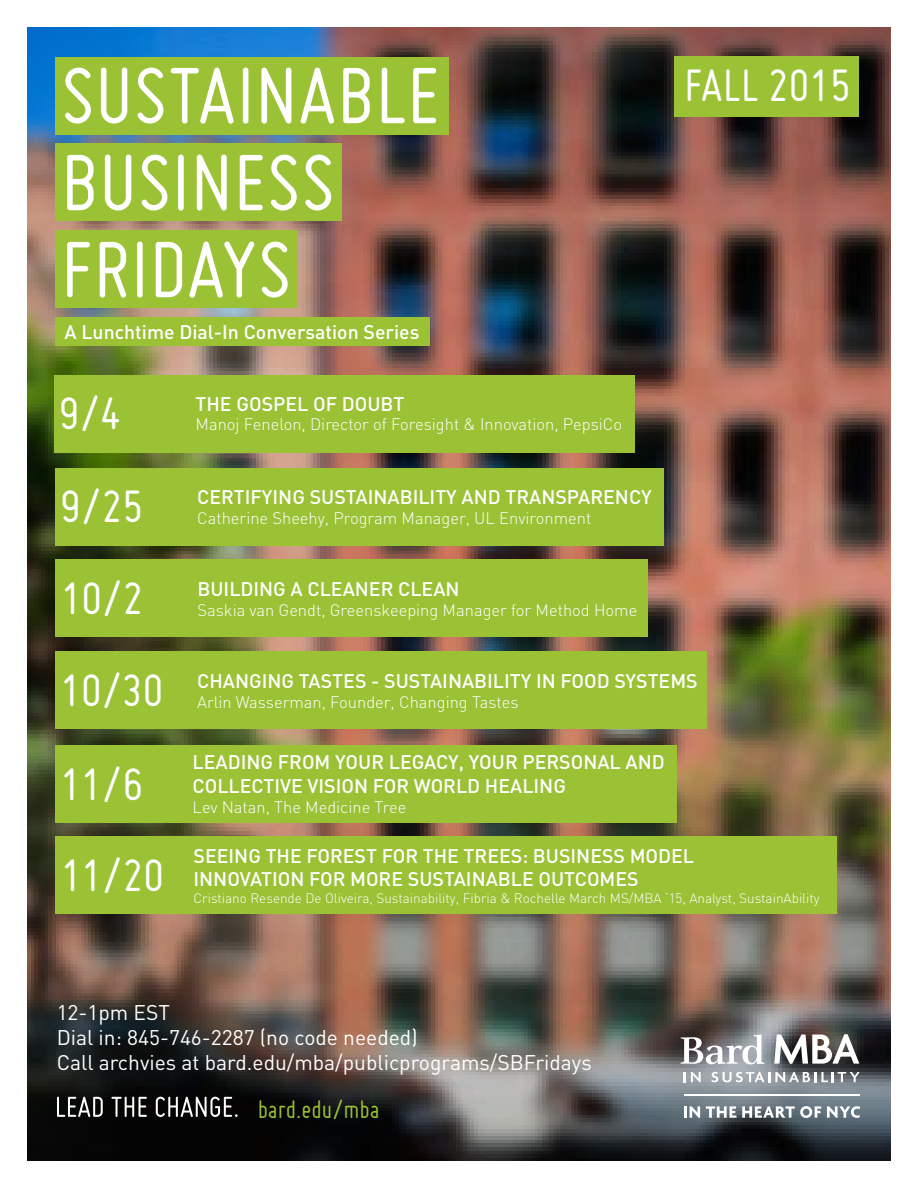
<style>
.page{position:relative;width:918px;height:1188px;background:#fff}
.page>*{position:absolute;margin:0;border:0;box-sizing:border-box;transform-origin:0 0}
.t1{font:87px/87px "Miso";letter-spacing:.015em;color:#fff}
.t2{font:49.5px "Miso";color:#fff}
.t3{font:27px "Miso";color:#9bc135}
.t4{font:21px/25.2px "DIN";color:#fff}
.t5{font:500 19.5px/23.4px "DIN";color:#fff}
.t6{font:300 16.5px "DIN";color:#fff}
.t7{font:300 13.5px "DIN";color:#fff}
</style>
<div class="page">
<img style="left:27px;top:27px;width:864px;height:1134px">
<svg style="left:57px;top:1097px;width:46px;height:20px"></svg>
<svg style="left:111px;top:1097px;width:36px;height:20px"></svg>
<svg style="left:156px;top:1096px;width:82px;height:21px"></svg>
<svg style="left:684px;top:1106px;width:16px;height:12px"></svg>
<svg style="left:706px;top:1106px;width:115px;height:12px"></svg>
<svg style="left:827px;top:1106px;width:33px;height:12px"></svg>
<hr style="left:684px;top:1094px;width:176px;height:2px;background:#fff">
<svg style="left:680px;top:1035px;width:85px;height:30px"></svg>
<svg style="left:774px;top:1034px;width:85px;height:30px"></svg>
<svg style="left:684px;top:1072px;width:17px;height:10px"></svg>
<svg style="left:712px;top:1072px;width:148px;height:10px"></svg>
<div style="left:56px;top:57px;width:393px;height:77px;background:#9bc135"></div>
<div style="left:56px;top:144px;width:286px;height:77px;background:#9bc135"></div>
<div style="left:56px;top:231px;width:241px;height:77px;background:#9bc135"></div>
<div style="left:56px;top:469px;width:608px;height:77px;background:#9bc135"></div>
<div style="left:56px;top:559px;width:592px;height:78px;background:#9bc135"></div>
<div style="left:56px;top:651px;width:651px;height:78px;background:#9bc135"></div>
<div style="left:55px;top:317px;width:375px;height:29px;background:#9bc135"></div>
<div style="left:56px;top:745px;width:621px;height:78px;background:#9bc135"></div>
<div style="left:56px;top:837px;width:781px;height:77px;background:#9bc135"></div>
<div style="left:54px;top:375px;width:580px;height:78px;background:#9bc135"></div>
<div style="left:675px;top:56px;width:184px;height:61px;background:#9bc135"></div>
<h1 class="t1" style="left:61px;top:51px;width:380px">SUSTAINABLE<br>BUSINESS<br>FRIDAYS</h1>
<p class="t5" style="left:65px;top:320px;width:356px">A Lunchtime Dial-In Conversation Series</p>
<h2 class="t2" style="left:59px;top:386px;width:63px">9/4</h2>
<p class="t5" style="left:196px;top:391px;width:66px">The Gospel</p>
<p class="t5" style="left:313px;top:391px;width:55px">of Doubt</p>
<p class="t6" style="left:196px;top:414px;width:428px">Manoj Fenelon, Director of Foresight &amp; Innovation, PepsiCo</p>
<h2 class="t2" style="left:61px;top:479px;width:84px">9/25</h2>
<p class="t5" style="left:197px;top:485px;width:456px">CERTIFYING SUSTAINABILITY AND TRANSPARENCY</p>
<p class="t6" style="left:197px;top:508px;width:396px">Catherine Sheehy, Program Manager, UL Environment</p>
<h2 class="t2" style="left:61px;top:571px;width:84px">10/2</h2>
<p class="t5" style="left:198px;top:577px;width:264px">BUILDING A CLEANER CLEAN</p>
<p class="t6" style="left:198px;top:600px;width:441px">Saskia van Gendt, Greenskeeping Manager for Method Home</p>
<h2 class="t2" style="left:685px;top:58px;width:167px">FALL 2015</h2>
<h2 class="t2" style="left:61px;top:663px;width:104px">10/30</h2>
<p class="t5" style="left:197px;top:669px;width:502px">CHANGING TASTES - SUSTAINABILITY IN FOOD SYSTEMS</p>
<p class="t6" style="left:197px;top:692px;width:323px">Arlin Wasserman, Founder, Changing Tastes</p>
<h2 class="t2" style="left:61px;top:757px;width:84px">11/6</h2>
<p class="t5" style="left:193px;top:750px;width:474px">LEADING FROM YOUR LEGACY, YOUR PERSONAL AND<br>COLLECTIVE VISION FOR WORLD HEALING</p>
<p class="t6" style="left:193px;top:797px;width:215px">Lev Natan, The Medicine Tree</p>
<h2 class="t2" style="left:61px;top:848px;width:104px">11/20</h2>
<p class="t5" style="left:194px;top:844px;width:502px">SEEING THE FOREST FOR THE TREES: BUSINESS MODEL<br>INNOVATION FOR MORE SUSTAINABLE OUTCOMEs</p>
<p class="t7" style="left:194px;top:889px;width:628px">Cristiano Resende De Oliveira, Sustainability, Fibria &amp; Rochelle March MS/MBA ‘15, Analyst, SustainAbility</p>
<p class="t4" style="left:57px;top:999px;width:537px">12-1pm EST<br>Dial in: 845-746-2287 (no code needed)<br>Call archvies at bard.edu/mba/publicprograms/SBFridays</p>
<h3 class="t3" style="left:258px;top:1094px;width:123px">BARD.EDU/MBA</h3>
</div>
